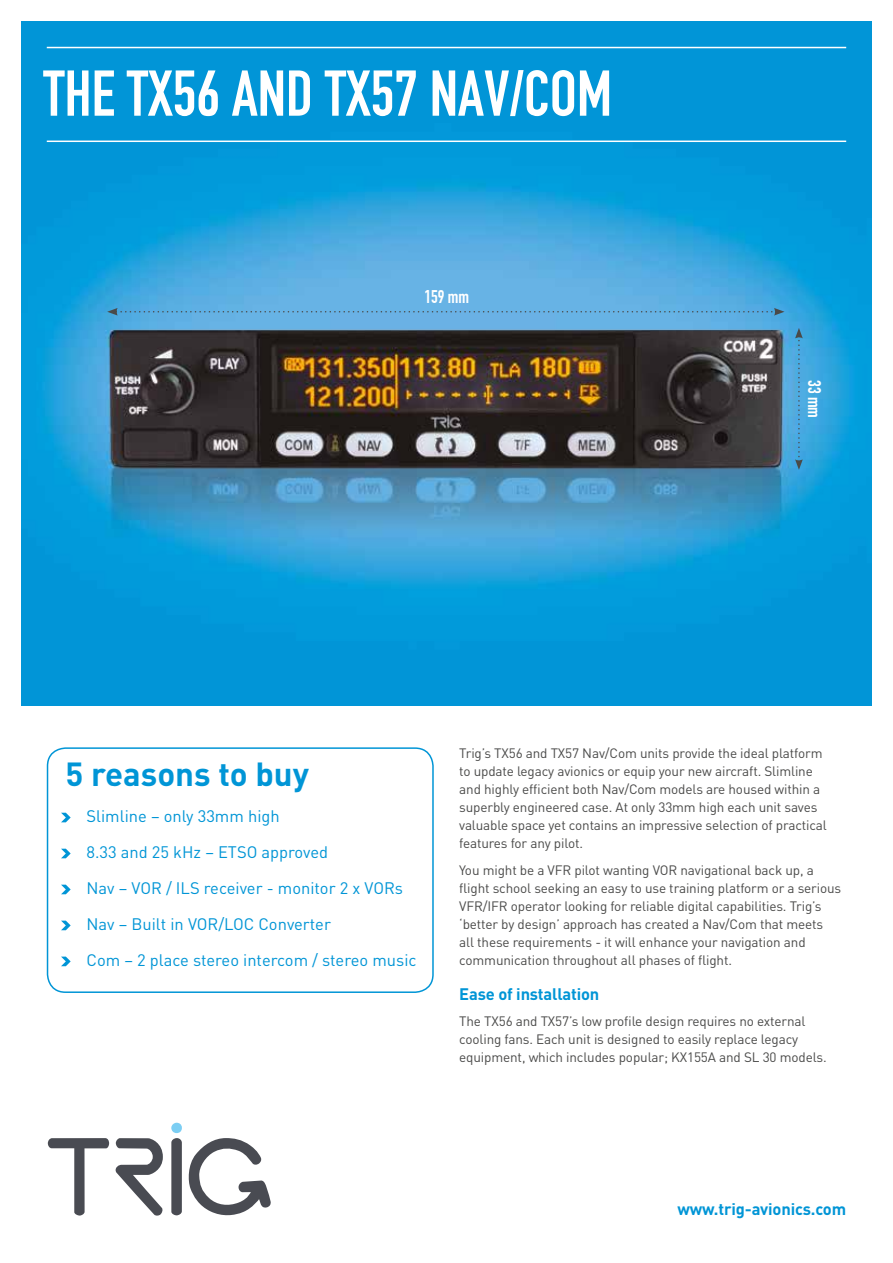
<style>
.page{position:relative;width:893px;height:1263px;background:#fff}
.page>*{position:absolute;margin:0;border:0;box-sizing:border-box;transform-origin:0 0}
.t1{font:63.6px "DIN Engschrift";color:#fff}
.t2{font:700 33px "DIN";color:#0095d6}
.t3{font:18px "DIN Engschrift";color:#fff}
.t4{font:16.5px/36px "DIN";color:#0095d6}
.t5{font:700 16.5px "DIN";letter-spacing:-.01em;color:#0095d6}
.t6{font:13.5px/18px "DIN";letter-spacing:-.01em;color:#4a4a49}
</style>
<div class="page">
<svg style="left:61px;top:813px;width:10px;height:9px"></svg>
<svg style="left:61px;top:849px;width:10px;height:9px"></svg>
<svg style="left:61px;top:885px;width:10px;height:9px"></svg>
<svg style="left:61px;top:921px;width:10px;height:9px"></svg>
<svg style="left:61px;top:956px;width:10px;height:10px"></svg>
<div style="left:47px;top:747px;width:387px;height:246px;border:2px solid #0095d6;border-radius:18px"></div>
<img style="left:21px;top:21px;width:851px;height:684px">
<svg style="left:48px;top:1138px;width:61px;height:77px"></svg>
<svg style="left:115px;top:1138px;width:48px;height:78px"></svg>
<svg style="left:171px;top:1138px;width:11px;height:77px"></svg>
<div style="left:171px;top:1123px;width:11px;height:10px;background:#7ccef3;border-radius:50%"></div>
<svg style="left:188px;top:1138px;width:83px;height:78px"></svg>
<hr style="left:47px;top:47px;width:799px;height:1px;background:#fff">
<hr style="left:47px;top:141px;width:799px;height:1px;background:#fff">
<svg style="left:795px;top:328px;width:8px;height:142px"></svg>
<svg style="left:107px;top:308px;width:677px;height:8px;background:#61aadb"></svg>
<h1 class="t1" style="left:43px;top:56px;width:570px">THE TX56 AND TX57 NAV/COM</h1>
<h3 class="t3" style="left:424px;top:286px;width:46px">159 mm</h3>
<h3 class="t3" style="left:825px;top:380px;width:40px;rotate:90deg">33 mm</h3>
<h2 class="t2" style="left:66px;top:753px;width:245px">5 reasons to buy</h2>
<p class="t4" style="left:87px;top:798px;width:332px">Slimline – only 33mm high<br>8.33 and 25 kHz – ETSO approved<br>Nav – VOR / ILS receiver - monitor 2 x VORs Nav – Built in VOR/LOC Converter<br>Com – 2 place stereo intercom / stereo music</p>
<p class="t6" style="left:459px;top:744px;width:369px">Trig’s TX56 and TX57 Nav/Com units provide the ideal platform to update legacy avionics or equip your new aircraft. Slimline and highly efficient both Nav/Com models are housed within a superbly engineered case. At only 33mm high each unit saves valuable space yet contains an impressive selection of practical features for any pilot.</p>
<p class="t6" style="left:459px;top:861px;width:384px">You might be a VFR pilot wanting VOR navigational back up, a flight school seeking an easy to use training platform or a serious VFR/IFR operator looking for reliable digital capabilities. Trig’s ‘better by design’ approach has created a Nav/Com that meets all these requirements - it will enhance your navigation and communication throughout all phases of flight.</p>
<p class="t5" style="left:459px;top:983px;width:142px">Ease of installation</p>
<p class="t6" style="left:459px;top:1012px;width:369px">The TX56 and TX57’s low profile design requires no external cooling fans. Each unit is designed to easily replace legacy equipment, which includes popular; KX155A and SL 30 models.</p>
<p class="t5" style="left:677px;top:1198px;width:170px">www.trig-avionics.com</p>
</div>
